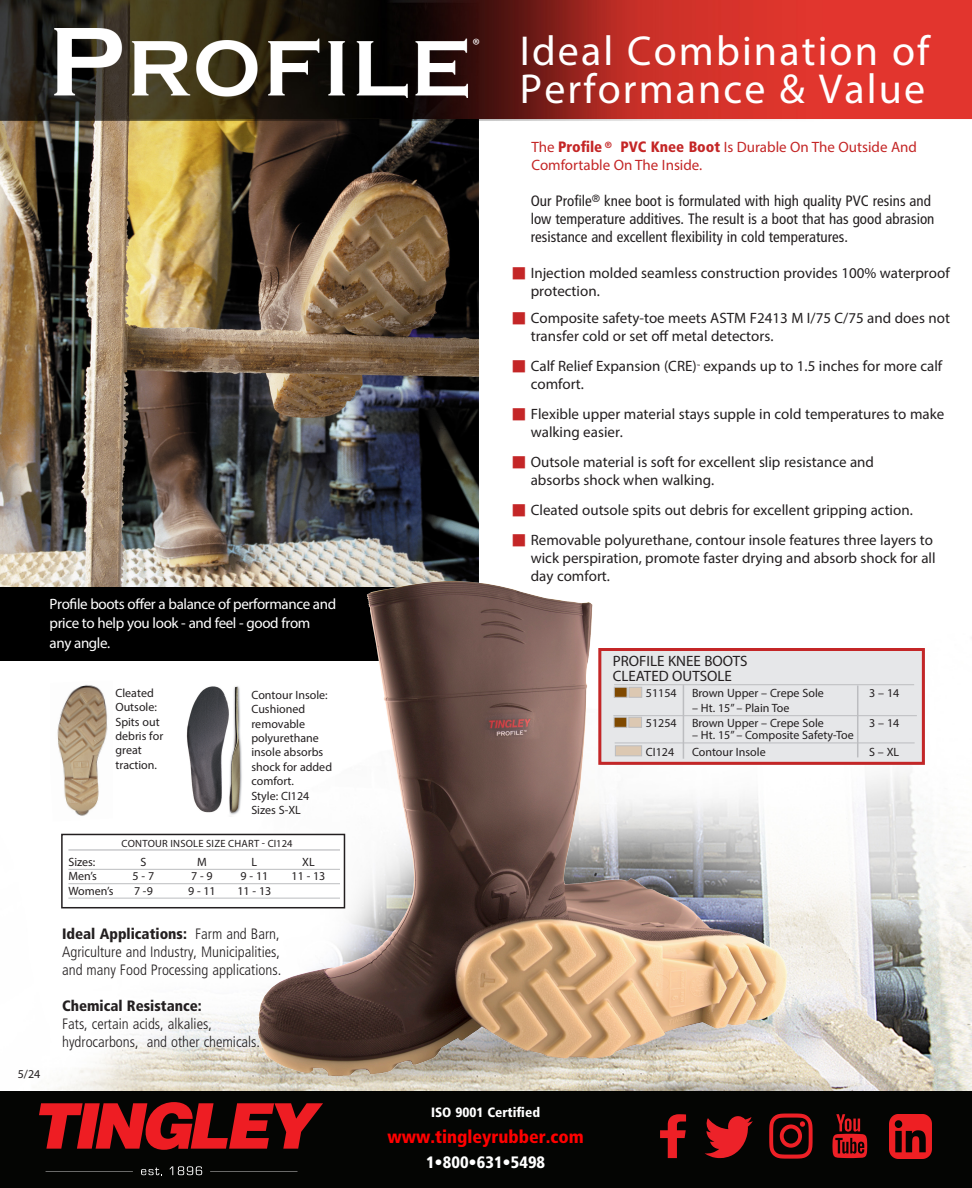
<style>
.page{position:relative;width:972px;height:1188px;background:#fff}
.page>*{position:absolute;margin:0;border:0;box-sizing:border-box;transform-origin:0 0}
.t1{font:42px/37.5px "Myriad Pro";letter-spacing:.05em;color:#fff}
.t2{font:900 condensed 18px "Frutiger LT Std";color:#f00}
.t3{font:18px "Myriad Pro";color:#fff}
.t4{font:900 condensed 16.5px "Frutiger LT Std";color:#fff}
.chart_head1{font:15px/18px "Myriad Pro";color:#231f20}
.t5{font:condensed 15px/18px "Frutiger LT Std";color:#231f20}
.t6{font:300 condensed 15px/18px "Frutiger LT Std";color:#231f20}
.t7{font:15px "Myriad Pro";letter-spacing:-.025em;color:#fff}
.t8{font:15px/18px "Myriad Pro";color:#c42626}
.t9{font:900 condensed 15px "Frutiger LT Std";color:#231f20}
.t10{font:900 condensed 13.5px "Frutiger LT Std";color:#fff}
.NEW_CHART_TYPE2{font:12px/14.4px "Myriad Pro";color:#231f20}
.NEW_CHART_TYPE{font:12px "Myriad Pro";color:#231f20}
.Body_copy{font:12px "Myriad Pro";color:#231f20}
.t11{font:10.5px "Myriad Pro";letter-spacing:.02em;color:#231f20}
.t12{font:5.25px "Myriad Pro";color:#231f20}
.s1{font-weight:900}
.s2{font-family:"Frutiger LT Std";font-weight:900;font-stretch:condensed}
.s3{color:#c42627}
</style>
<div class="page">
<img style="left:0;top:0;width:972px;height:1091px">
<div style="left:62px;top:834px;width:283px;height:73px;background:#fff"></div>
<img style="left:50px;top:681px;width:63px;height:140px">
<div style="left:600px;top:649px;width:325px;height:116px;background:#e6e7e9"></div>
<div style="left:598px;top:648px;width:327px;height:117px;border:3px solid #c42627"></div>
<hr style="left:613px;top:715px;width:304px;height:1px;background:#bcbdc0">
<hr style="left:857px;top:685px;width:1px;height:72px;background:#bcbdc0">
<hr style="left:614px;top:684px;width:300px;height:1px;background:#bcbdc0">
<hr style="left:615px;top:743px;width:300px;height:1px;background:#bcbdc0">
<hr style="left:68px;top:869px;width:272px;height:1px;background:#bcbdc0">
<hr style="left:68px;top:883px;width:272px;height:1px;background:#bcbdc0">
<hr style="left:68px;top:898px;width:272px;height:1px;background:#bcbdc0">
<div style="left:61px;top:834px;width:284px;height:74px;border:2px solid #231f20"></div>
<hr style="left:68px;top:850px;width:272px;height:1px;background:#aeafb3">
<div style="left:181px;top:678px;width:75px;height:142px;background:#fff"></div>
<img style="left:186px;top:686px;width:56px;height:129px">
<svg style="left:234px;top:1072px;width:648px;height:19px;background:#d8d1c7"></svg>
<div style="left:0;top:588px;width:479px;height:73px;background:#000"></div>
<img style="left:54px;top:28px;width:417px;height:69px">
<svg style="left:225px;top:1002px;width:582px;height:88px;background:#d9d3c5"></svg>
<img style="left:259px;top:581px;width:527px;height:494px">
<div style="left:0;top:1091px;width:972px;height:97px;background:#040503"></div>
<svg style="left:141px;top:1168px;width:21px;height:7px"></svg>
<svg style="left:169px;top:1166px;width:33px;height:9px"></svg>
<svg style="left:39px;top:1102px;width:284px;height:48px"></svg>
<svg style="left:769px;top:1113px;width:158px;height:46px"></svg>
<svg style="left:705px;top:1116px;width:48px;height:42px"></svg>
<svg style="left:660px;top:1114px;width:26px;height:44px"></svg>
<img style="left:889px;top:1114px;width:43px;height:44px">
<p class="t7" style="left:50px;top:595px;width:288px">Profile boots offer a balance of performance and</p>
<p class="t7" style="left:50px;top:614px;width:262px">price to help you look - and feel - good from</p>
<p class="t7" style="left:50px;top:634px;width:62px">any angle.</p>
<p class="Body_copy" style="left:18px;top:1067px;width:24px">5/24</p>
<p class="NEW_CHART_TYPE2" style="left:115px;top:685px;width:49px">Cleated<br>Outsole:<br>Spits out debris for great</p>
<p class="NEW_CHART_TYPE2" style="left:115px;top:757px;width:43px">traction.</p>
<p class="NEW_CHART_TYPE2" style="left:251px;top:687px;width:78px">Contour Insole:<br>Cushioned</p>
<p class="NEW_CHART_TYPE2" style="left:251px;top:716px;width:55px">removable</p>
<p class="NEW_CHART_TYPE2" style="left:251px;top:730px;width:82px">polyurethane insole absorbs shock for added comfort.</p>
<p class="NEW_CHART_TYPE2" style="left:251px;top:788px;width:59px">Style: CI124<br>Sizes S-XL</p>
<p class="t11" style="left:122px;top:837px;width:172px">CONTOUR INSOLE SIZE CHART - CI124</p>
<p class="NEW_CHART_TYPE" style="left:68px;top:855px;width:29px">Sizes:</p>
<p class="NEW_CHART_TYPE" style="left:140px;top:855px;width:7px">S</p>
<p class="NEW_CHART_TYPE" style="left:197px;top:855px;width:11px">M</p>
<p class="NEW_CHART_TYPE" style="left:252px;top:855px;width:7px">L</p>
<p class="NEW_CHART_TYPE" style="left:302px;top:855px;width:14px">XL</p>
<p class="NEW_CHART_TYPE" style="left:68px;top:869px;width:30px">Men’s</p>
<p class="NEW_CHART_TYPE" style="left:133px;top:869px;width:23px">5 - 7</p>
<p class="NEW_CHART_TYPE" style="left:191px;top:869px;width:23px">7 - 9</p>
<p class="NEW_CHART_TYPE" style="left:241px;top:869px;width:29px">9 - 11</p>
<p class="NEW_CHART_TYPE" style="left:292px;top:869px;width:35px">11 - 13</p>
<p class="NEW_CHART_TYPE" style="left:68px;top:883px;width:46px">Women’s</p>
<p class="NEW_CHART_TYPE" style="left:134px;top:883px;width:20px">7 -9</p>
<p class="NEW_CHART_TYPE" style="left:188px;top:883px;width:29px">9 - 11</p>
<p class="NEW_CHART_TYPE" style="left:237px;top:883px;width:35px">11 - 13</p>
<p class="t6" style="left:62px;top:925px;width:219px"><span class="s1">Ideal Applications:</span> Farm and Barn,<br>Agriculture and Industry, Municipalities,</p>
<p class="t6" style="left:62px;top:961px;width:221px">and many Food Processing applications.</p>
<p class="t9" style="left:62px;top:997px;width:141px">Chemical Resistance:</p>
<p class="t6" style="left:62px;top:1015px;width:151px">Fats, certain acids, alkalies,</p>
<p class="t6" style="left:62px;top:1033px;width:200px">hydrocarbons, and other chemicals.</p>
<p class="t3" style="left:472px;top:34px;width:9px">®</p>
<p class="t1" style="left:520px;top:32px;width:411px">Ideal Combination of<br>Performance &amp; Value</p>
<p class="t8" style="left:532px;top:138px;width:387px">The <span class="s2">Profile</span> <sup>®</sup> <span class="s2">PVC Knee Boot</span> Is Durable On The Outside And<br>Comfortable On The Inside.</p>
<p class="t5" style="left:531px;top:192px;width:405px">Our Profile<sup>®</sup> knee boot is formulated with high quality PVC resins and low temperature additives. The result is a boot that has good abrasion resistance and excellent flexibility in cold temperatures.</p>
<p class="chart_head1" style="left:531px;top:264px;width:420px;text-indent:-20px"><span class="s3">■</span> Injection molded seamless construction provides 100% waterproof protection.</p>
<p class="chart_head1" style="left:531px;top:309px;width:421px;text-indent:-20px"><span class="s3">■</span> Composite safety-toe meets ASTM F2413 M I/75 C/75 and does not transfer cold or set off metal detectors.</p>
<p class="chart_head1" style="left:511px;top:357px;width:433px"><span class="s3">■</span> Calf Relief Expansion (CRE) expands up to 1.5 inches for more calf</p>
<p class="t12" style="left:697px;top:363px;width:5px">™</p>
<p class="chart_head1" style="left:531px;top:375px;width:55px">comfort.</p>
<p class="chart_head1" style="left:531px;top:405px;width:415px;text-indent:-20px"><span class="s3">■</span> Flexible upper material stays supple in cold temperatures to make walking easier.</p>
<p class="chart_head1" style="left:531px;top:453px;width:345px;text-indent:-20px"><span class="s3">■</span> Outsole material is soft for excellent slip resistance and absorbs shock when walking.</p>
<p class="chart_head1" style="left:511px;top:501px;width:403px"><span class="s3">■</span> Cleated outsole spits out debris for excellent gripping action.</p>
<p class="chart_head1" style="left:531px;top:531px;width:406px;text-indent:-20px"><span class="s3">■</span> Removable polyurethane, contour insole features three layers to wick perspiration, promote faster drying and absorb shock for all day comfort.</p>
<p class="chart_head1" style="left:613px;top:654px;width:136px;line-height:15px">PROFILE KNEE BOOTS<br>CLEATED OUTSOLE</p>
<p class="NEW_CHART_TYPE" style="left:646px;top:686px;width:32px">51154</p>
<p class="NEW_CHART_TYPE" style="left:692px;top:686px;width:133px">Brown Upper – Crepe Sole</p>
<p class="NEW_CHART_TYPE" style="left:869px;top:686px;width:32px">3 – 14</p>
<p class="NEW_CHART_TYPE" style="left:692px;top:701px;width:99px">– Ht. 15” – Plain Toe</p>
<p class="NEW_CHART_TYPE2" style="left:646px;top:716px;width:32px">51254</p>
<p class="NEW_CHART_TYPE2" style="left:692px;top:716px;width:133px">Brown Upper – Crepe Sole</p>
<p class="NEW_CHART_TYPE2" style="left:869px;top:716px;width:32px">3 – 14</p>
<p class="NEW_CHART_TYPE2" style="left:692px;top:728px;width:163px">– Ht. 15” – Composite Safety-Toe</p>
<p class="NEW_CHART_TYPE2" style="left:646px;top:744px;width:30px">CI124</p>
<p class="NEW_CHART_TYPE2" style="left:692px;top:744px;width:75px">Contour Insole</p>
<p class="NEW_CHART_TYPE2" style="left:869px;top:744px;width:32px">S – XL</p>
<p class="t10" style="left:431px;top:1104px;width:111px">ISO 9001 Certified</p>
<p class="t2" style="left:387px;top:1126px;width:198px">www.tingleyrubber.com</p>
<p class="t4" style="left:426px;top:1153px;width:121px">1•800•631•5498</p>
</div>
